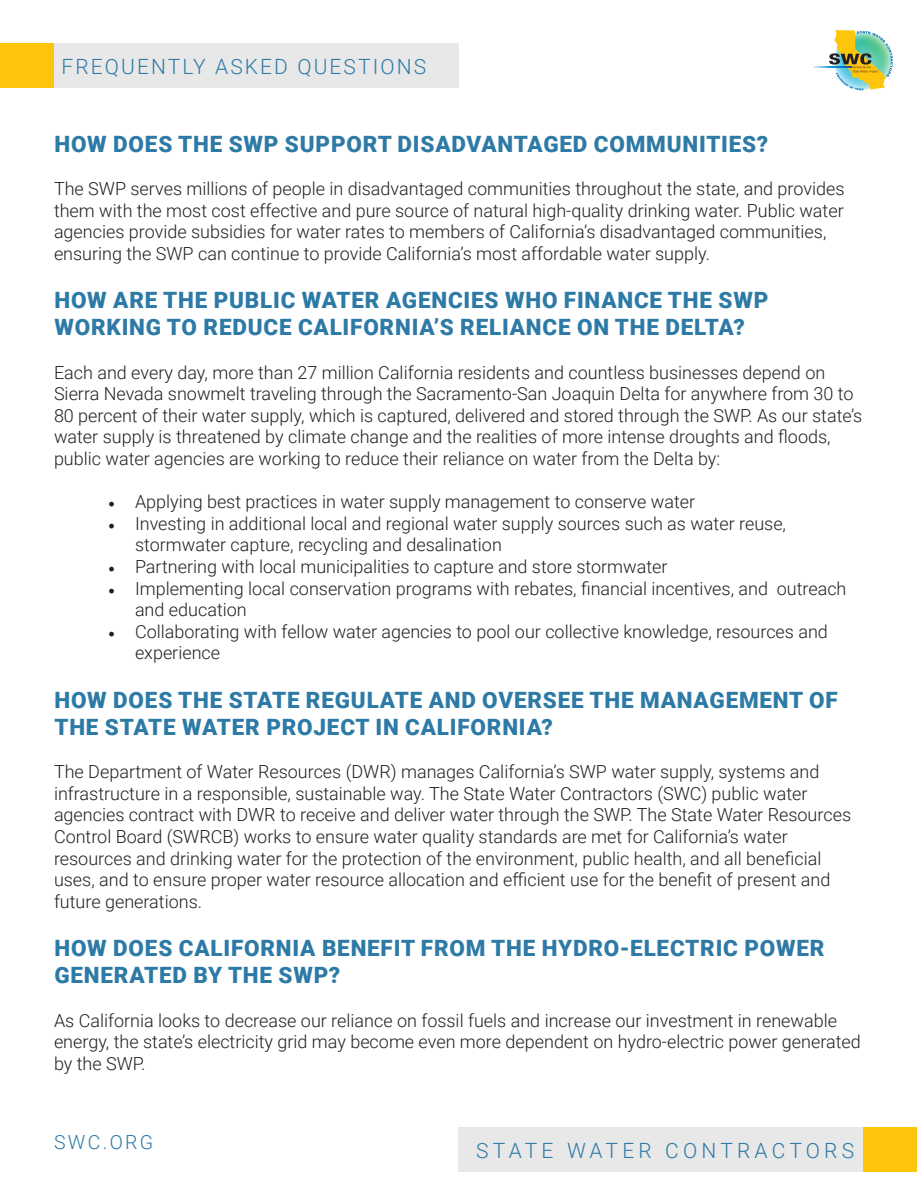
<style>
.page{position:relative;width:918px;height:1188px;background:#fff}
.page>*{position:absolute;margin:0;border:0;box-sizing:border-box;transform-origin:0 0}
.t1{font:900 22.5px/27px "Roboto";letter-spacing:.035em;color:#2d7aa6}
.t2{font:300 21px "Roboto";letter-spacing:.1em;color:#2d7aa6}
.t3{font:300 21px "Roboto";letter-spacing:.2em;color:#2d7aa6}
.t4{font:300 19.5px "Roboto";letter-spacing:.12em;color:#2d7aa6}
.t5{font:300 18px/21.6px "Roboto";color:#231f20}
.s1{font-family:"Minion Pro";font-weight:400}
</style>
<div class="page">
<svg style="left:813px;top:67px;width:16px;height:1px"></svg>
<img style="left:829px;top:30px;width:64px;height:60px">
<div style="left:458px;top:1127px;width:458px;height:45px;background:#e8e8e8"></div>
<div style="left:863px;top:1127px;width:53px;height:45px;background:#ffc50a"></div>
<div style="left:0;top:43px;width:458px;height:45px;background:#e8e8e8"></div>
<div style="left:0;top:43px;width:53px;height:45px;background:#ffc50a"></div>
<p class="t2" style="left:62px;top:51px;width:366px">FREQUENTLY ASKED QUESTIONS</p>
<p class="t1" style="left:54px;top:130px;width:715px">HOW DOES THE SWP SUPPORT DISADVANTAGED COMMUNITIES?</p>
<p class="t5" style="left:54px;top:177px;width:792px">The SWP serves millions of people in disadvantaged communities throughout the state, and provides them with the most cost effective and pure source of natural high-quality drinking water. Public water agencies provide subsidies for water rates to members of California’s disadvantaged communities, ensuring the SWP can continue to provide California’s most affordable water supply.</p>
<p class="t1" style="left:54px;top:286px;width:716px">HOW ARE THE PUBLIC WATER AGENCIES WHO FINANCE THE SWP<br>WORKING TO REDUCE CALIFORNIA’S RELIANCE ON THE DELTA?</p>
<p class="t5" style="left:54px;top:361px;width:810px">Each and every day, more than 27 million California residents and countless businesses depend on Sierra Nevada snowmelt traveling through the Sacramento-San Joaquin Delta for anywhere from 30 to 80 percent of their water supply, which is captured, delivered and stored through the SWP. As our state’s water supply is threatened by climate change and the realities of more intense droughts and floods, public water agencies are working to reduce their reliance on water from the Delta by:</p>
<p class="t5" style="left:108px;top:490px;width:589px"><span class="s1">•</span> Applying best practices in water supply management to conserve water</p>
<p class="t5" style="left:135px;top:512px;width:653px;text-indent:-27px"><span class="s1">•</span> Investing in additional local and regional water supply sources such as water reuse, stormwater capture, recycling and desalination</p>
<p class="t5" style="left:108px;top:555px;width:561px"><span class="s1">•</span> Partnering with local municipalities to capture and store stormwater</p>
<p class="t5" style="left:135px;top:577px;width:713px;text-indent:-27px"><span class="s1">•</span> Implementing local conservation programs with rebates, financial incentives, and outreach and education</p>
<p class="t5" style="left:135px;top:620px;width:694px;text-indent:-27px"><span class="s1">•</span> Collaborating with fellow water agencies to pool our collective knowledge, resources and experience</p>
<p class="t1" style="left:54px;top:686px;width:785px">HOW DOES THE STATE REGULATE AND OVERSEE THE MANAGEMENT OF<br>THE STATE WATER PROJECT IN CALIFORNIA?</p>
<p class="t5" style="left:54px;top:760px;width:799px">The Department of Water Resources (DWR) manages California’s SWP water supply, systems and infrastructure in a responsible, sustainable way. The State Water Contractors (SWC) public water agencies contract with DWR to receive and deliver water through the SWP. The State Water Resources Control Board (SWRCB) works to ensure water quality standards are met for California’s water resources and drinking water for the protection of the environment, public health, and all beneficial uses, and to ensure proper water resource allocation and efficient use for the benefit of present and future generations.</p>
<p class="t1" style="left:54px;top:934px;width:772px">HOW DOES CALIFORNIA BENEFIT FROM THE HYDRO-ELECTRIC POWER<br>GENERATED BY THE SWP?</p>
<p class="t5" style="left:54px;top:1009px;width:808px">As California looks to decrease our reliance on fossil fuels and increase our investment in renewable energy, the state’s electricity grid may become even more dependent on hydro-electric power generated by the SWP.</p>
<p class="t4" style="left:54px;top:1128px;width:101px">SWC.ORG</p>
<p class="t3" style="left:476px;top:1135px;width:379px">STATE WATER CONTRACTORS</p>
</div>
